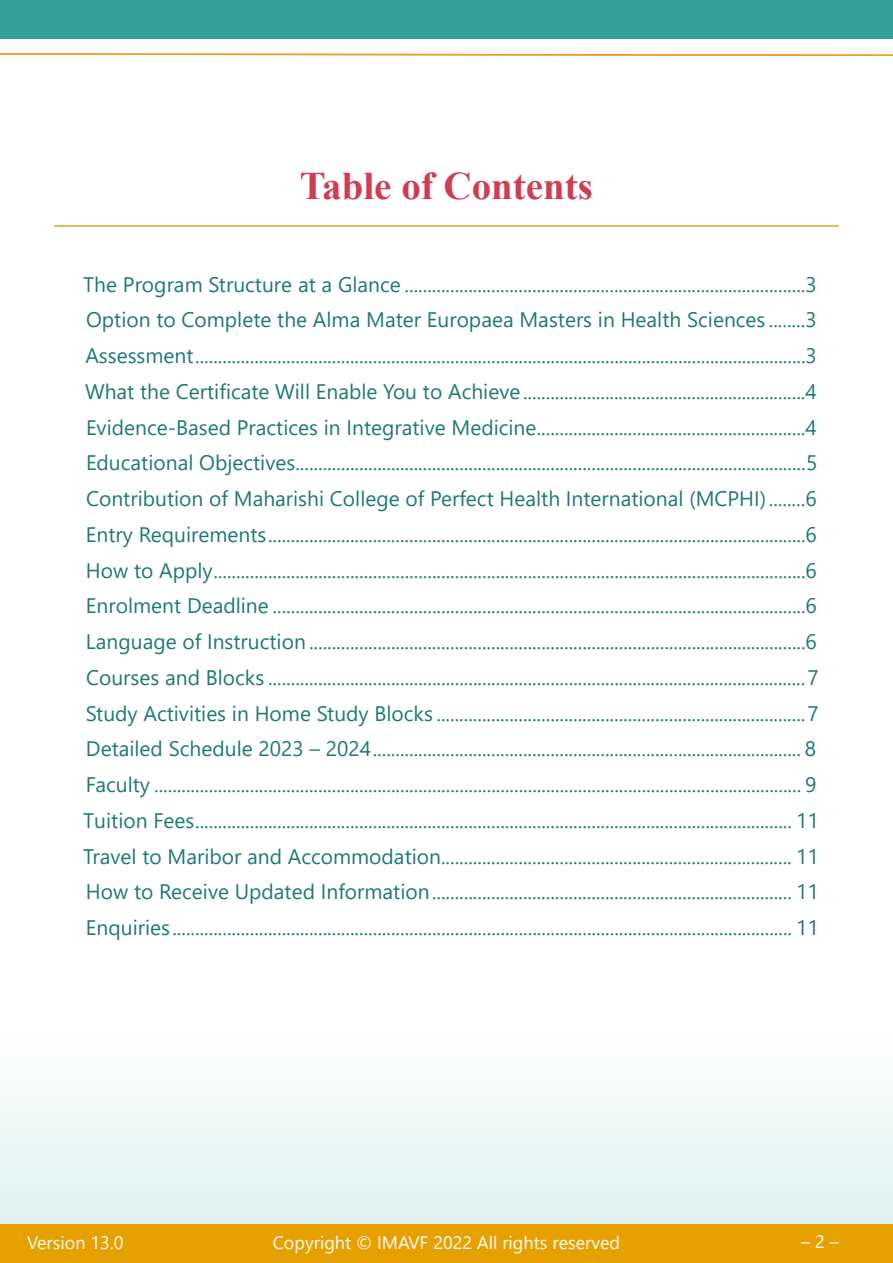
<style>
.page{position:relative;width:893px;height:1263px;background:#fff}
.page>*{position:absolute;margin:0;border:0;box-sizing:border-box;transform-origin:0 0}
.t1{font:700 39px "Times New Roman";color:#d03c53}
.t2{font:21px/35.7px "Segoe UI";color:#1f7a72}
.t3{font:18px "Segoe UI";color:#fff}
</style>
<div class="page">
<div style="left:0;top:0;width:893px;height:38px;background:#33a096"></div>
<img style="left:0;top:1101px;width:893px;height:124px">
<div style="left:0;top:1225px;width:893px;height:38px;background:#e6a100"></div>
<svg style="left:0;top:53px;width:893px;height:4px"></svg>
<hr style="left:54px;top:225px;width:785px;height:2px;background:#e6a223">
<h1 class="t1" style="left:300px;top:157px;width:295px">Table of Contents</h1>
<p class="t2" style="left:83px;top:265px;width:737px">The Program Structure at a Glance ........................................................................................3<br>Option to Complete the Alma Mater Europaea Masters in Health Sciences ........3<br>Assessment......................................................................................................................................3<br>What the Certificate Will Enable You to Achieve..............................................................4<br>Evidence-Based Practices in Integrative Medicine...........................................................4<br>Educational Objectives................................................................................................................5<br>Contribution of Maharishi College of Perfect Health International (MCPHI)........6<br>Entry Requirements......................................................................................................................6<br>How to Apply..................................................................................................................................6<br>Enrolment Deadline .....................................................................................................................6<br>Language of Instruction .............................................................................................................6<br>Courses and Blocks ......................................................................................................................7<br>Study Activities in Home Study Blocks .................................................................................7<br>Detailed Schedule 2023 – 2024.............................................................................................. 8<br>Faculty .............................................................................................................................................. 9<br>Tuition Fees................................................................................................................................... 11<br>Travel to Maribor and Accommodation............................................................................. 11<br>How to Receive Updated Information............................................................................... 11<br>Enquiries........................................................................................................................................ 11</p>
<p class="t3" style="left:27px;top:1225px;width:98px">Version 13.0</p>
<p class="t3" style="left:273px;top:1225px;width:349px">Copyright © IMAVF 2022 All rights reserved</p>
<p class="t3" style="left:801px;top:1224px;width:39px">– 2 –</p>
</div>
